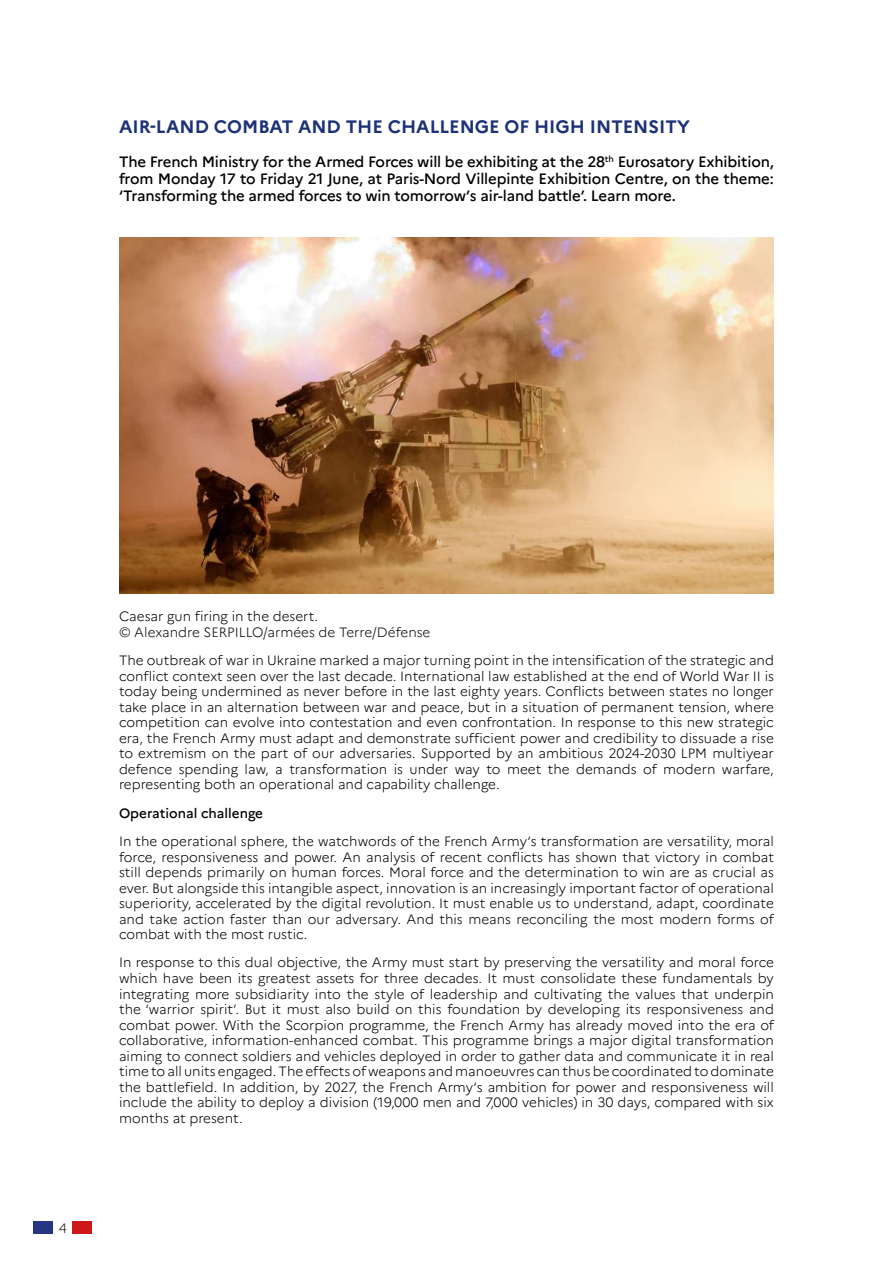
<style>
.page{position:relative;width:893px;height:1263px;background:#fff}
.page>*{position:absolute;margin:0;border:0;box-sizing:border-box;transform-origin:0 0}
.t1{font:700 18px "Marianne";color:#1c3177}
.t2{font:500 15px/17.2px "Marianne";letter-spacing:-.01em;color:#000;text-align:justify}
.t3{font:300 13.5px/15.6px "Marianne";color:#000;text-align:justify}
.t4{font:300 13.5px "Marianne";color:#0d0d0d}
.t5{font:500 13.5px "Marianne";color:#000}
.t6{font:300 13.5px "Marianne";color:#231f20}
</style>
<div class="page">
<div style="left:33px;top:1221px;width:20px;height:12px;background:#273583"></div>
<div style="left:73px;top:1221px;width:19px;height:12px;background:#cd1719"></div>
<img style="left:119px;top:237px;width:655px;height:357px">
<h1 class="t1" style="left:119px;top:115px;width:572px">AIR-LAND COMBAT AND THE CHALLENGE OF HIGH INTENSITY</h1>
<p class="t2" style="left:119px;top:153px;width:656px">The French Ministry for the Armed Forces will be exhibiting at the 28<sup>th</sup> Eurosatory Exhibition, from Monday 17 to Friday 21 June, at Paris-Nord Villepinte Exhibition Centre, on the theme: ‘Transforming the armed forces to win tomorrow’s air-land battle’. Learn more.</p>
<p class="t6" style="left:59px;top:1219px;width:10px">4</p>
<p class="t3" style="left:119px;top:609px;width:201px">Caesar gun firing in the desert.</p>
<p class="t4" style="left:119px;top:624px;width:313px">© Alexandre SERPILLO/armées de Terre/Défense</p>
<p class="t3" style="left:119px;top:652px;width:656px">The outbreak of war in Ukraine marked a major turning point in the intensification of the strategic and conflict context seen over the last decade. International law established at the end of World War II is today being undermined as never before in the last eighty years. Conflicts between states no longer take place in an alternation between war and peace, but in a situation of permanent tension, where competition can evolve into contestation and even confrontation. In response to this new strategic era, the French Army must adapt and demonstrate sufficient power and credibility to dissuade a rise to extremism on the part of our adversaries. Supported by an ambitious 2024-2030 LPM multiyear defence spending law, a transformation is under way to meet the demands of modern warfare, representing both an operational and capability challenge.</p>
<p class="t5" style="left:119px;top:805px;width:146px">Operational challenge</p>
<p class="t3" style="left:119px;top:833px;width:656px">In the operational sphere, the watchwords of the French Army’s transformation are versatility, moral force, responsiveness and power. An analysis of recent conflicts has shown that victory in combat still depends primarily on human forces. Moral force and the determination to win are as crucial as ever. But alongside this intangible aspect, innovation is an increasingly important factor of operational superiority, accelerated by the digital revolution. It must enable us to understand, adapt, coordinate and take action faster than our adversary. And this means reconciling the most modern forms of combat with the most rustic.</p>
<p class="t3" style="left:119px;top:955px;width:656px">In response to this dual objective, the Army must start by preserving the versatility and moral force which have been its greatest assets for three decades. It must consolidate these fundamentals by integrating more subsidiarity into the style of leadership and cultivating the values that underpin the ‘warrior spirit’. But it must also build on this foundation by developing its responsiveness and combat power. With the Scorpion programme, the French Army has already moved into the era of collaborative, information-enhanced combat. This programme brings a major digital transformation aiming to connect soldiers and vehicles deployed in order to gather data and communicate it in real time to all units engaged. The effects of weapons and manoeuvres can thus be coordinated to dominate the battlefield. In addition, by 2027, the French Army’s ambition for power and responsiveness will include the ability to deploy a division (19,000 men and 7,000 vehicles) in 30 days, compared with six months at present.</p>
</div>
